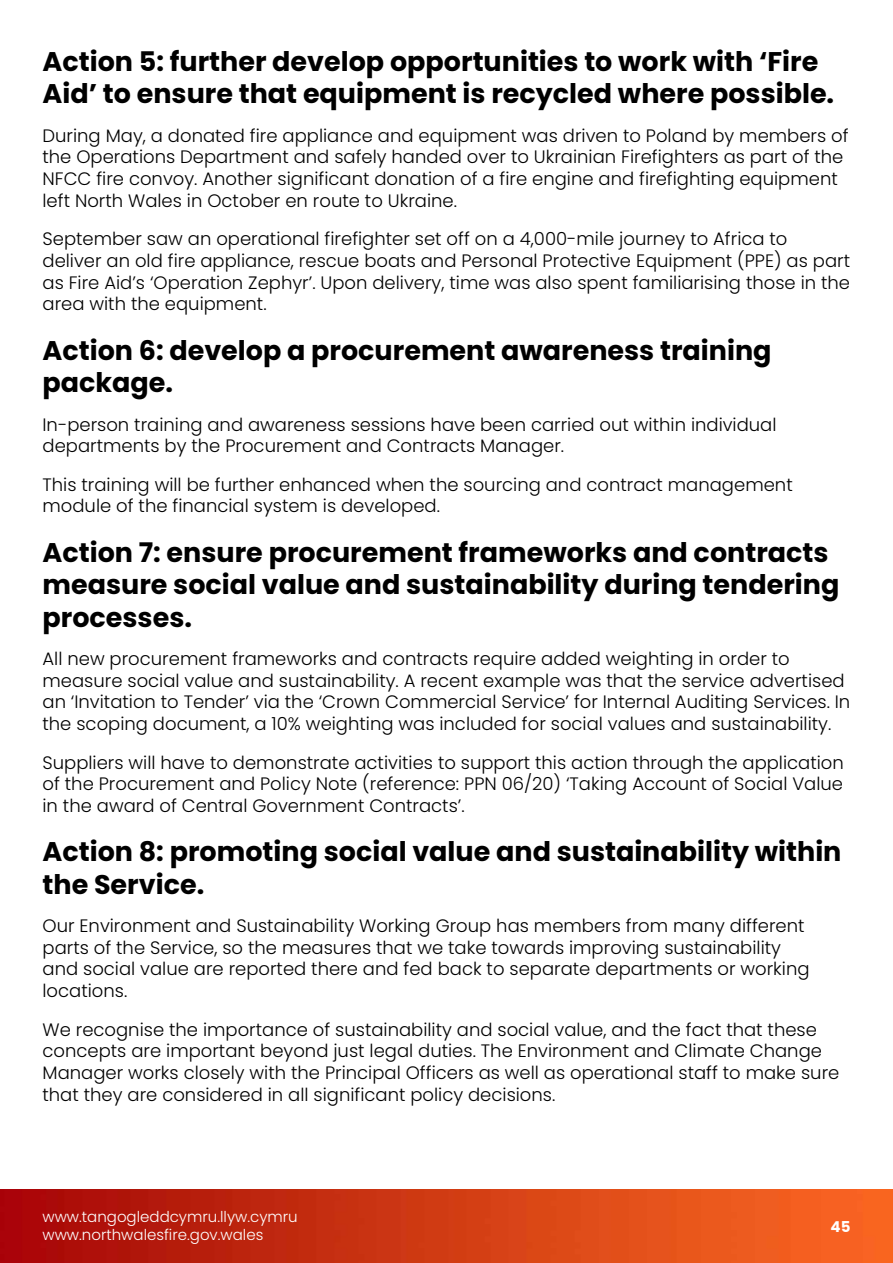
<style>
.page{position:relative;width:893px;height:1263px;background:#fff}
.page>*{position:absolute;margin:0;border:0;box-sizing:border-box;transform-origin:0 0}
.t1{font:700 27px/32.4px "Poppins";color:#000}
.t2{font:300 18px/21.6px "Poppins";color:#000}
.t3{font:300 15px/18px "Poppins";color:#fff}
.t4{font:700 15px "Poppins";color:#fff}
</style>
<div class="page">
<img style="left:0;top:1190px;width:893px;height:73px">
<h1 class="t1" style="left:43px;top:45px;width:793px">Action 5: further develop opportunities to work with ‘Fire<br>Aid’ to ensure that equipment is recycled where possible.</h1>
<p class="t2" style="left:43px;top:125px;width:808px">During May, a donated fire appliance and equipment was driven to Poland by members of the Operations Department and safely handed over to Ukrainian Firefighters as part of the NFCC fire convoy. Another significant donation of a fire engine and firefighting equipment left North Wales in October en route to Ukraine.</p>
<p class="t2" style="left:43px;top:228px;width:809px">September saw an operational firefighter set off on a 4,000-mile journey to Africa to deliver an old fire appliance, rescue boats and Personal Protective Equipment (PPE) as part as Fire Aid’s ‘Operation Zephyr’. Upon delivery, time was also spent familiarising those in the area with the equipment.</p>
<h1 class="t1" style="left:43px;top:334px;width:731px">Action 6: develop a procurement awareness training package.</h1>
<p class="t2" style="left:43px;top:413px;width:735px">In-person training and awareness sessions have been carried out within individual departments by the Procurement and Contracts Manager.</p>
<p class="t2" style="left:43px;top:474px;width:752px">This training will be further enhanced when the sourcing and contract management module of the financial system is developed.</p>
<h1 class="t1" style="left:43px;top:536px;width:798px">Action 7: ensure procurement frameworks and contracts measure social value and sustainability during tendering processes.</h1>
<p class="t2" style="left:43px;top:648px;width:809px">All new procurement frameworks and contracts require added weighting in order to measure social value and sustainability. A recent example was that the service advertised an ‘Invitation to Tender’ via the ‘Crown Commercial Service’ for Internal Auditing Services. In the scoping document, a 10% weighting was included for social values and sustainability.</p>
<p class="t2" style="left:43px;top:752px;width:803px;text-align:justify">Suppliers will have to demonstrate activities to support this action through the application of the Procurement and Policy Note (reference: PPN 06/20) ‘Taking Account of Social Value in the award of Central Government Contracts’.</p>
<h1 class="t1" style="left:43px;top:836px;width:800px">Action 8: promoting social value and sustainability within the Service.</h1>
<p class="t2" style="left:43px;top:915px;width:768px">Our Environment and Sustainability Working Group has members from many different parts of the Service, so the measures that we take towards improving sustainability and social value are reported there and fed back to separate departments or working locations.</p>
<p class="t2" style="left:43px;top:1019px;width:798px">We recognise the importance of sustainability and social value, and the fact that these concepts are important beyond just legal duties. The Environment and Climate Change Manager works closely with the Principal Officers as well as operational staff to make sure that they are considered in all significant policy decisions.</p>
<p class="t3" style="left:43px;top:1207px;width:257px">www.tangogleddcymru.llyw.cymru www.northwalesfire.gov.wales</p>
<p class="t4" style="left:830px;top:1218px;width:21px">45</p>
</div>
